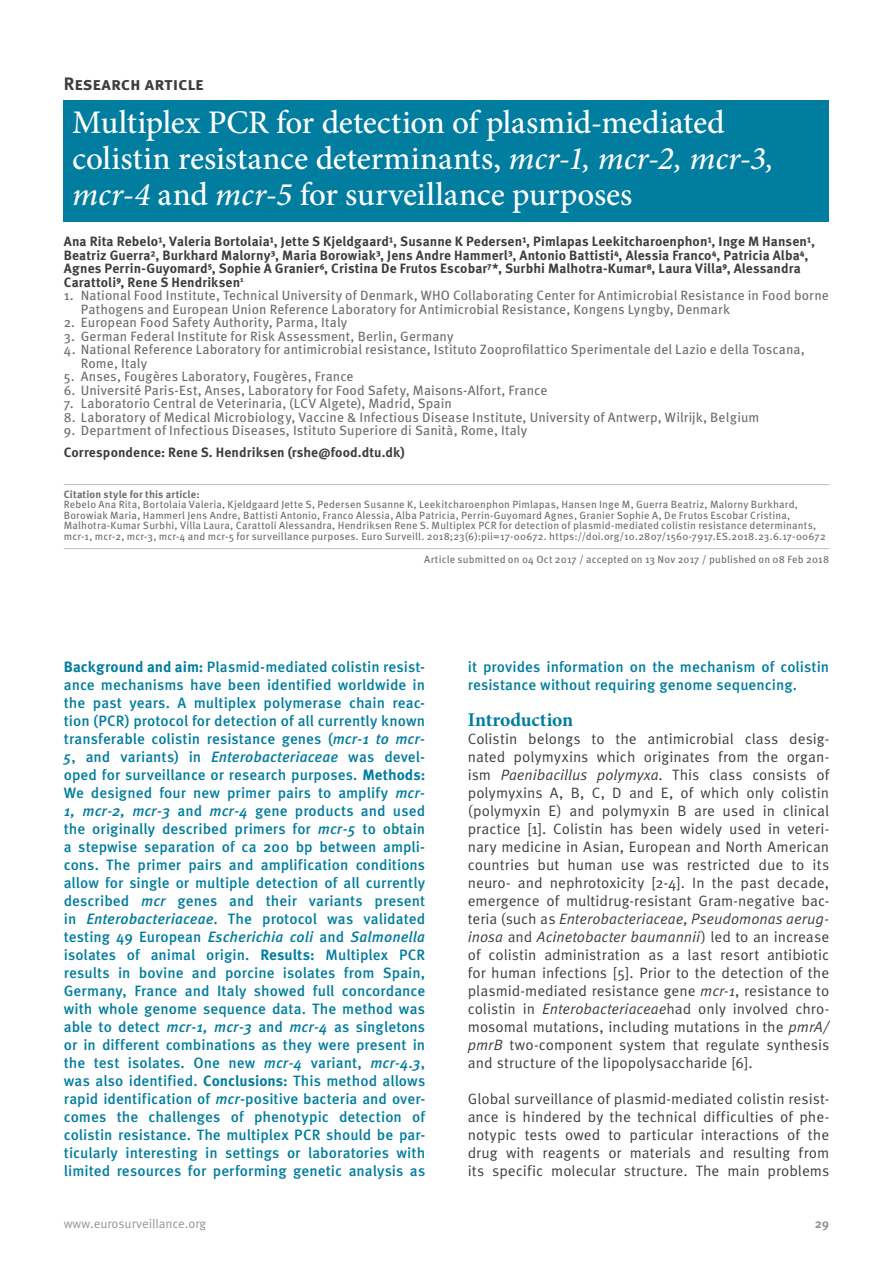
<style>
.page{position:relative;width:893px;height:1263px;background:#fff}
.page>*{position:absolute;margin:0;border:0;box-sizing:border-box;transform-origin:0 0}
.t1{font:500 33px/36px "Minion Pro";letter-spacing:-.005em;color:#fff}
.t2{font:700 19.5px "Minion Pro";letter-spacing:-.005em;color:#007d9f}
.t3{font:700 18px "Meta Pro";color:#3e3e3f}
.t4{font:500 15px/18px "Meta Pro";letter-spacing:.005em;color:#007d9f;text-align:justify}
.t5{font:15px/18px "Meta Pro";color:#3e3e3f;text-align:justify}
.t6{font:13.5px/13.5px "Meta Pro";letter-spacing:.01em;color:#6c6d70}
.t7{font:700 13.5px/13.5px "Meta Pro";letter-spacing:.005em;color:#3e3e3f}
.t8{font:12.75px "Meta Pro";color:#939598}
.t9{font:700 12.75px "Meta Pro";color:#939598}
.t10{font:10.5px/10.5px "Meta Pro";letter-spacing:.015em;color:#6c6d70}
.t11{font:700 10.5px "Meta Pro";letter-spacing:.015em;color:#6c6d70}
.s1{font-style:italic}
.s2{font-weight:700}
</style>
<div class="page">
<hr style="left:64px;top:484px;width:765px;height:1px;background:#bcbdc0">
<hr style="left:64px;top:548px;width:765px;height:1px;background:#bcbdc0">
<div style="left:64px;top:100px;width:765px;height:122px;background:#007d9f"></div>
<p class="t3" style="left:64px;top:72px;width:141px">Research article</p>
<h1 class="t1" style="left:72px;top:104px;width:703px">Multiplex PCR for detection of plasmid-mediated colistin resistance determinants, <span class="s1">mcr-1, mcr-2, mcr-3, mcr-4</span> and <span class="s1">mcr-5</span> for surveillance purposes</h1>
<p class="t7" style="left:64px;top:235px;width:753px">Ana Rita Rebelo¹, Valeria Bortolaia¹, Jette S Kjeldgaard¹, Susanne K Pedersen¹, Pimlapas Leekitcharoenphon¹, Inge M Hansen¹, Beatriz Guerra², Burkhard Malorny³, Maria Borowiak³, Jens Andre Hammerl³, Antonio Battisti⁴, Alessia Franco⁴, Patricia Alba⁴, Agnes Perrin-Guyomard⁵, Sophie A Granier⁶, Cristina De Frutos Escobar⁷*, Surbhi Malhotra-Kumar⁸, Laura Villa⁹, Alessandra Carattoli⁹, Rene S Hendriksen<sup>1</sup></p>
<p class="t6" style="left:81px;top:289px;width:750px;text-indent:-17px">1. National Food Institute, Technical University of Denmark, WHO Collaborating Center for Antimicrobial Resistance in Food borne<br>Pathogens and European Union Reference Laboratory for Antimicrobial Resistance, Kongens Lyngby, Denmark</p>
<p class="t6" style="left:64px;top:316px;width:285px">2. European Food Safety Authority, Parma, Italy</p>
<p class="t6" style="left:64px;top:330px;width:391px">3. German Federal Institute for Risk Assessment, Berlin, Germany</p>
<p class="t6" style="left:81px;top:343px;width:726px;text-indent:-17px">4. National Reference Laboratory for antimicrobial resistance, Istituto Zooprofilattico Sperimentale del Lazio e della Toscana,<br>Rome, Italy</p>
<p class="t6" style="left:64px;top:370px;width:291px">5. Anses, Fougères Laboratory, Fougères, France</p>
<p class="t6" style="left:64px;top:384px;width:485px">6. Université Paris-Est, Anses, Laboratory for Food Safety, Maisons-Alfort, France</p>
<p class="t6" style="left:64px;top:397px;width:390px">7. Laboratorio Central de Veterinaria, (LCV Algete), Madrid, Spain</p>
<p class="t6" style="left:64px;top:411px;width:697px">8. Laboratory of Medical Microbiology, Vaccine &amp; Infectious Disease Institute, University of Antwerp, Wilrijk, Belgium</p>
<p class="t6" style="left:64px;top:424px;width:465px">9. Department of Infectious Diseases, Istituto Superiore di Sanità, Rome, Italy</p>
<p class="t7" style="left:64px;top:446px;width:343px">Correspondence: Rene S. Hendriksen (rshe@food.dtu.dk)</p>
<p class="t11" style="left:64px;top:487px;width:137px">Citation style for this article:</p>
<p class="t10" style="left:64px;top:500px;width:763px">Rebelo Ana Rita, Bortolaia Valeria, Kjeldgaard Jette S, Pedersen Susanne K, Leekitcharoenphon Pimlapas, Hansen Inge M, Guerra Beatriz, Malorny Burkhard, Borowiak Maria, Hammerl Jens Andre, Battisti Antonio, Franco Alessia, Alba Patricia, Perrin-Guyomard Agnes, Granier Sophie A, De Frutos Escobar Cristina, Malhotra-Kumar Surbhi, Villa Laura, Carattoli Alessandra, Hendriksen Rene S. Multiplex PCR for detection of plasmid-mediated colistin resistance determinants, mcr-1, mcr-2, mcr-3, mcr-4 and mcr-5 for surveillance purposes. Euro Surveill. 2018;23(6):pii=17-00672. https://doi.org/10.2807/1560-7917.ES.2018.23.6.17-00672</p>
<p class="t10" style="left:424px;top:554px;width:406px">Article submitted on 04 Oct 2017 / accepted on 13 Nov 2017 / published on 08 Feb 2018</p>
<p class="t4" style="left:64px;top:658px;width:363px"><span class="s2">Background and aim:</span> Plasmid-mediated colistin resist&shy;ance mechanisms have been identified worldwide in the past years. A multiplex polymerase chain reac&shy;tion (PCR) protocol for detection of all currently known transferable colistin resistance genes (<span class="s1">mcr-1 to mcr-5</span>, and variants) in <span class="s1">Enterobacteriaceae</span> was devel&shy;oped for surveillance or research purposes. <span class="s2">Methods:<br></span>We designed four new primer pairs to amplify <span class="s1">mcr-1, mcr-2, mcr-3</span> and <span class="s1">mcr-4</span> gene products and used the originally described primers for <span class="s1">mcr-5</span> to obtain a stepwise separation of ca 200 bp between ampli&shy;cons. The primer pairs and amplification conditions allow for single or multiple detection of all currently described <span class="s1">mcr</span> genes and their variants present in <span class="s1">Enterobacteriaceae</span>. The protocol was validated testing 49 European <span class="s1">Escherichia coli</span> and <span class="s1">Salmonella </span>isolates of animal origin. <span class="s2">Results:</span> Multiplex PCR results in bovine and porcine isolates from Spain, Germany, France and Italy showed full concordance with whole genome sequence data. The method was able to detect <span class="s1">mcr-1, mcr-3</span> and <span class="s1">mcr-4</span> as singletons or in different combinations as they were present in the test isolates. One new <span class="s1">mcr-4</span> variant, <span class="s1">mcr-4.3</span>, was also identified. <span class="s2">Conclusions:</span> This method allows rapid identification of <span class="s1">mcr</span>-positive bacteria and over&shy;comes the challenges of phenotypic detection of colistin resistance. The multiplex PCR should be par&shy;ticularly interesting in settings or laboratories with limited resources for performing genetic analysis as</p>
<p class="t4" style="left:468px;top:658px;width:363px">it provides information on the mechanism of colistin resistance without requiring genome sequencing.</p>
<h2 class="t2" style="left:468px;top:706px;width:107px">Introduction</h2>
<p class="t5" style="left:468px;top:730px;width:363px">Colistin belongs to the antimicrobial class desig&shy;nated polymyxins which originates from the organ&shy;ism <span class="s1">Paenibacillus polymyxa</span>. This class consists of polymyxins A, B, C, D and E, of which only colistin (polymyxin E) and polymyxin B are used in clinical practice [1]. Colistin has been widely used in veteri&shy;nary medicine in Asian, European and North American countries but human use was restricted due to its neuro- and nephrotoxicity [2-4]. In the past decade, emergence of multidrug-resistant Gram-negative bac&shy;teria (such as <span class="s1">Enterobacteriaceae</span>, <span class="s1">Pseudomonas aerug&shy;inosa</span> and <span class="s1">Acinetobacter baumannii</span>) led to an increase of colistin administration as a last resort antibiotic for human infections [5]. Prior to the detection of the plasmid-mediated resistance gene <span class="s1">mcr</span>-<span class="s1">1</span>, resistance to colistin in <span class="s1">Enterobacteriaceae</span>had only involved chro&shy;mosomal mutations, including mutations in the <span class="s1">pmrA/ pmrB</span> two-component system that regulate synthesis and structure of the lipopolysaccharide [6].</p>
<p class="t5" style="left:468px;top:1090px;width:363px">Global surveillance of plasmid-mediated colistin resist&shy;ance is hindered by the technical difficulties of phe&shy;notypic tests owed to particular interactions of the drug with reagents or materials and resulting from its specific molecular structure. The main problems</p>
<p class="t8" style="left:64px;top:1215px;width:144px">www.eurosurveillance.org</p>
<p class="t9" style="left:815px;top:1215px;width:16px">29</p>
</div>
